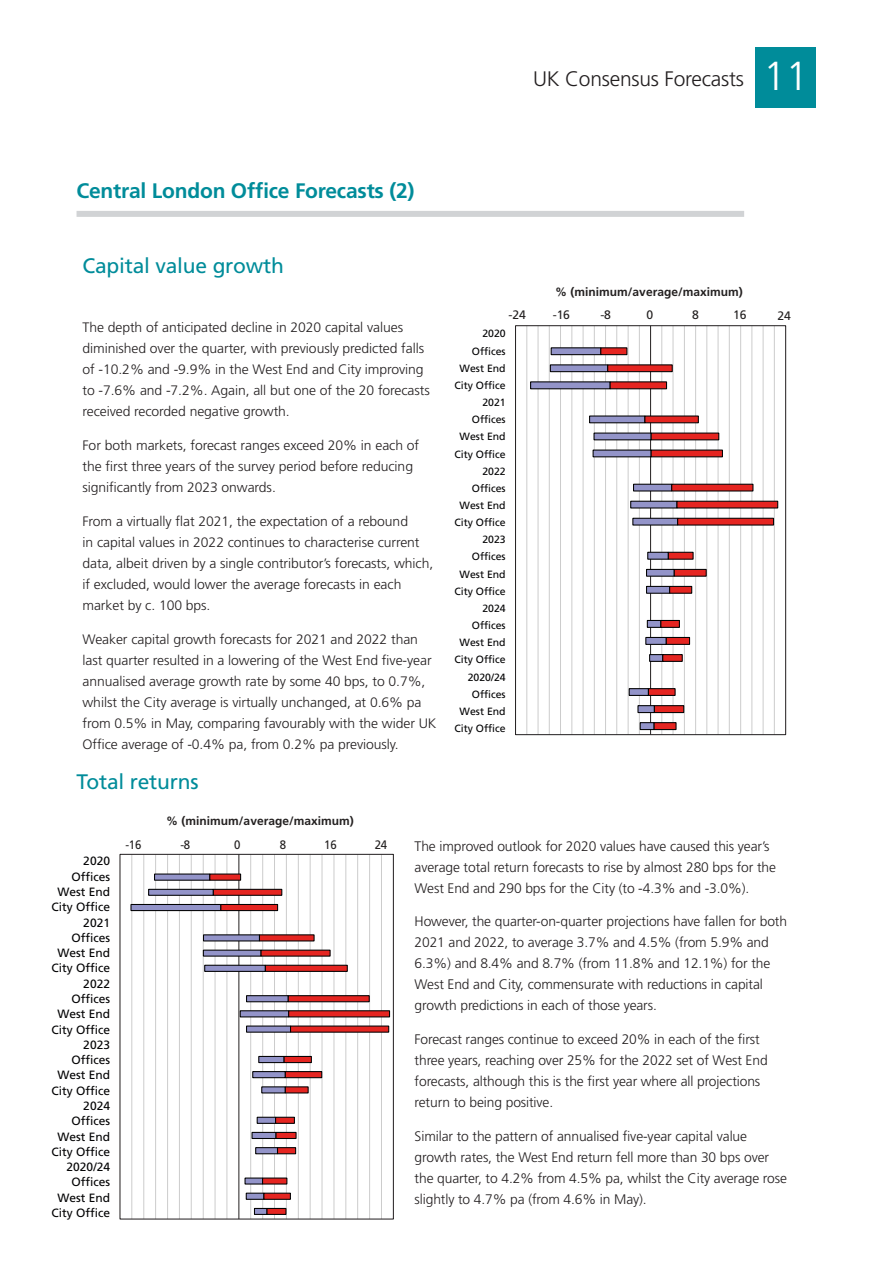
<style>
.page{position:relative;width:893px;height:1263px;background:#fff}
.page>*{position:absolute;margin:0;border:0;box-sizing:border-box;transform-origin:0 0}
.t1{font:700 21px "Frutiger";letter-spacing:-.01em;color:#008c9a}
.t2{font:21px "Frutiger";letter-spacing:-.01em;color:#008c9a}
.t3{font:300 21px "Frutiger";letter-spacing:-.01em;color:#231f20}
.t4{font:300 13.8px/21px "Frutiger";letter-spacing:-.01em;color:#231f20}
.t5{font:300 13.65px/21px "Frutiger";letter-spacing:-.005em;color:#231f20}
.t6{font:12.3px "Frutiger";letter-spacing:-.015em;color:#232020}
.t7{font:12.3px "Frutiger";letter-spacing:-.015em;color:#232020;scale:.93 1}
.t8{font:12px/15.3px "Frutiger";color:#020203;text-align:right}
.t9{font:700 12px "Frutiger";color:#232020}
.t10{font:10.5px/17.1px "Frutiger";color:#020203;text-align:right}
.s1{font-size:40.5px;color:#fff}
</style>
<div class="page">
<div style="left:755px;top:47px;width:61px;height:61px;background:#008c9a"></div>
<div style="left:77px;top:211px;width:667px;height:6px;background:#d1d3d5"></div>
<hr style="left:650px;top:326px;width:1px;height:409px;background:#232020">
<hr style="left:526px;top:326px;width:1px;height:409px;background:#ccc">
<hr style="left:538px;top:326px;width:1px;height:409px;background:#ccc">
<hr style="left:549px;top:326px;width:1px;height:409px;background:#ccc">
<hr style="left:560px;top:326px;width:1px;height:409px;background:#ccc">
<hr style="left:571px;top:326px;width:1px;height:409px;background:#ccc">
<hr style="left:583px;top:326px;width:1px;height:409px;background:#ccc">
<hr style="left:594px;top:326px;width:1px;height:409px;background:#ccc">
<hr style="left:605px;top:326px;width:1px;height:409px;background:#ccc">
<hr style="left:616px;top:326px;width:1px;height:409px;background:#ccc">
<hr style="left:628px;top:326px;width:1px;height:409px;background:#ccc">
<hr style="left:639px;top:326px;width:1px;height:409px;background:#ccc">
<hr style="left:661px;top:326px;width:1px;height:409px;background:#ccc">
<hr style="left:673px;top:326px;width:1px;height:409px;background:#ccc">
<hr style="left:684px;top:326px;width:1px;height:409px;background:#ccc">
<hr style="left:695px;top:326px;width:1px;height:409px;background:#ccc">
<hr style="left:706px;top:326px;width:1px;height:409px;background:#ccc">
<hr style="left:718px;top:326px;width:1px;height:409px;background:#ccc">
<hr style="left:729px;top:326px;width:1px;height:409px;background:#ccc">
<hr style="left:740px;top:326px;width:1px;height:409px;background:#ccc">
<hr style="left:751px;top:326px;width:1px;height:409px;background:#ccc">
<hr style="left:763px;top:326px;width:1px;height:409px;background:#ccc">
<hr style="left:774px;top:326px;width:1px;height:409px;background:#ccc">
<svg style="left:530px;top:347px;width:70px;height:384px"></svg>
<svg style="left:600px;top:347px;width:179px;height:384px"></svg>
<div style="left:515px;top:325px;width:271px;height:410px;border:1px solid #231f20"></div>
<hr style="left:238px;top:854px;width:1px;height:365px;background:#232020">
<hr style="left:131px;top:854px;width:1px;height:365px;background:#ccc">
<hr style="left:143px;top:854px;width:1px;height:365px;background:#ccc">
<hr style="left:155px;top:854px;width:1px;height:365px;background:#ccc">
<hr style="left:167px;top:854px;width:1px;height:365px;background:#ccc">
<hr style="left:179px;top:854px;width:1px;height:365px;background:#ccc">
<hr style="left:191px;top:854px;width:1px;height:365px;background:#ccc">
<hr style="left:203px;top:854px;width:1px;height:365px;background:#ccc">
<hr style="left:215px;top:854px;width:1px;height:365px;background:#ccc">
<hr style="left:227px;top:854px;width:1px;height:365px;background:#ccc">
<hr style="left:250px;top:854px;width:1px;height:365px;background:#ccc">
<hr style="left:262px;top:854px;width:1px;height:365px;background:#ccc">
<hr style="left:274px;top:854px;width:1px;height:365px;background:#ccc">
<hr style="left:286px;top:854px;width:1px;height:365px;background:#ccc">
<hr style="left:298px;top:854px;width:1px;height:365px;background:#ccc">
<hr style="left:310px;top:854px;width:1px;height:365px;background:#ccc">
<hr style="left:322px;top:854px;width:1px;height:365px;background:#ccc">
<hr style="left:334px;top:854px;width:1px;height:365px;background:#ccc">
<hr style="left:345px;top:854px;width:1px;height:365px;background:#ccc">
<hr style="left:357px;top:854px;width:1px;height:365px;background:#ccc">
<hr style="left:369px;top:854px;width:1px;height:365px;background:#ccc">
<hr style="left:381px;top:854px;width:1px;height:365px;background:#ccc">
<svg style="left:130px;top:873px;width:79px;height:342px"></svg>
<svg style="left:209px;top:873px;width:182px;height:342px"></svg>
<div style="left:119px;top:854px;width:275px;height:365px;border:1px solid #231f20"></div>
<h1 class="t3" style="left:533px;top:66px;width:277px">UK Consensus Forecasts <span class="s1">11</span></h1>
<h1 class="t1" style="left:77px;top:178px;width:340px">Central London Office Forecasts (2)</h1>
<h1 class="t2" style="left:83px;top:254px;width:203px">Capital value growth</h1>
<p class="t5" style="left:83px;top:317px;width:349px">The depth of anticipated decline in 2020 capital values diminished over the quarter, with previously predicted falls of -10.2% and -9.9% in the West End and City improving to -7.6% and -7.2%. Again, all but one of the 20 forecasts received recorded negative growth.</p>
<p class="t5" style="left:83px;top:435px;width:338px">For both markets, forecast ranges exceed 20% in each of the first three years of the survey period before reducing significantly from 2023 onwards.</p>
<p class="t5" style="left:83px;top:510px;width:352px">From a virtually flat 2021, the expectation of a rebound<br>in capital values in 2022 continues to characterise current data, albeit driven by a single contributor’s forecasts, which, if excluded, would lower the average forecasts in each market by c. 100 bps.</p>
<p class="t5" style="left:83px;top:628px;width:355px">Weaker capital growth forecasts for 2021 and 2022 than last quarter resulted in a lowering of the West End five-year annualised average growth rate by some 40 bps, to 0.7%, whilst the City average is virtually unchanged, at 0.6% pa from 0.5% in May, comparing favourably with the wider UK Office average of -0.4% pa, from 0.2% pa previously.</p>
<h1 class="t2" style="left:77px;top:770px;width:123px">Total returns</h1>
<p class="t9" style="left:166px;top:814px;width:189px">% (minimum/average/maximum)</p>
<p class="t9" style="left:555px;top:285px;width:189px">% (minimum/average/maximum)</p>
<p class="t6" style="left:509px;top:308px;width:19px">-24</p>
<p class="t6" style="left:553px;top:308px;width:19px">-16</p>
<p class="t6" style="left:600px;top:308px;width:12px">-8</p>
<p class="t6" style="left:647px;top:308px;width:8px">0</p>
<p class="t6" style="left:692px;top:308px;width:8px">8</p>
<p class="t6" style="left:733px;top:308px;width:15px">16</p>
<p class="t6" style="left:777px;top:308px;width:15px">24</p>
<p class="t10" style="left:454px;top:325px;width:53px">2020<br>Offices<br>West End<br>City Office<br>2021<br>Offices<br>West End<br>City Office<br>2022<br>Offices<br>West End<br>City Office<br>2023<br>Offices<br>West End<br>City Office<br>2024<br>Offices<br>West End<br>City Office<br>2020/24<br>Offices<br>West End<br>City Office</p>
<p class="t8" style="left:51px;top:853px;width:60px">2020<br>Offices<br>West End<br>City Office<br>2021<br>Offices<br>West End<br>City Office<br>2022<br>Offices<br>West End<br>City Office<br>2023<br>Offices<br>West End<br>City Office<br>2024<br>Offices<br>West End<br>City Office<br>2020/24<br>Offices<br>West End<br>City Office</p>
<p class="t7" style="left:125px;top:837px;width:19px">-16</p>
<p class="t7" style="left:180px;top:837px;width:12px">-8</p>
<p class="t7" style="left:234px;top:837px;width:8px">0</p>
<p class="t7" style="left:280px;top:837px;width:8px">8</p>
<p class="t7" style="left:324px;top:837px;width:15px">16</p>
<p class="t7" style="left:375px;top:837px;width:15px">24</p>
<p class="t4" style="left:415px;top:835px;width:363px">The improved outlook for 2020 values have caused this year’s average total return forecasts to rise by almost 280 bps for the<br>West End and 290 bps for the City (to -4.3% and -3.0%).</p>
<p class="t4" style="left:415px;top:911px;width:374px">However, the quarter-on-quarter projections have fallen for both 2021 and 2022, to average 3.7% and 4.5% (from 5.9% and 6.3%) and 8.4% and 8.7% (from 11.8% and 12.1%) for the West End and City, commensurate with reductions in capital growth predictions in each of those years.</p>
<p class="t4" style="left:415px;top:1029px;width:355px">Forecast ranges continue to exceed 20% in each of the first three years, reaching over 25% for the 2022 set of West End forecasts, although this is the first year where all projections return to being positive.</p>
<p class="t4" style="left:415px;top:1125px;width:374px">Similar to the pattern of annualised five-year capital value growth rates, the West End return fell more than 30 bps over the quarter, to 4.2% from 4.5% pa, whilst the City average rose slightly to 4.7% pa (from 4.6% in May).</p>
</div>
